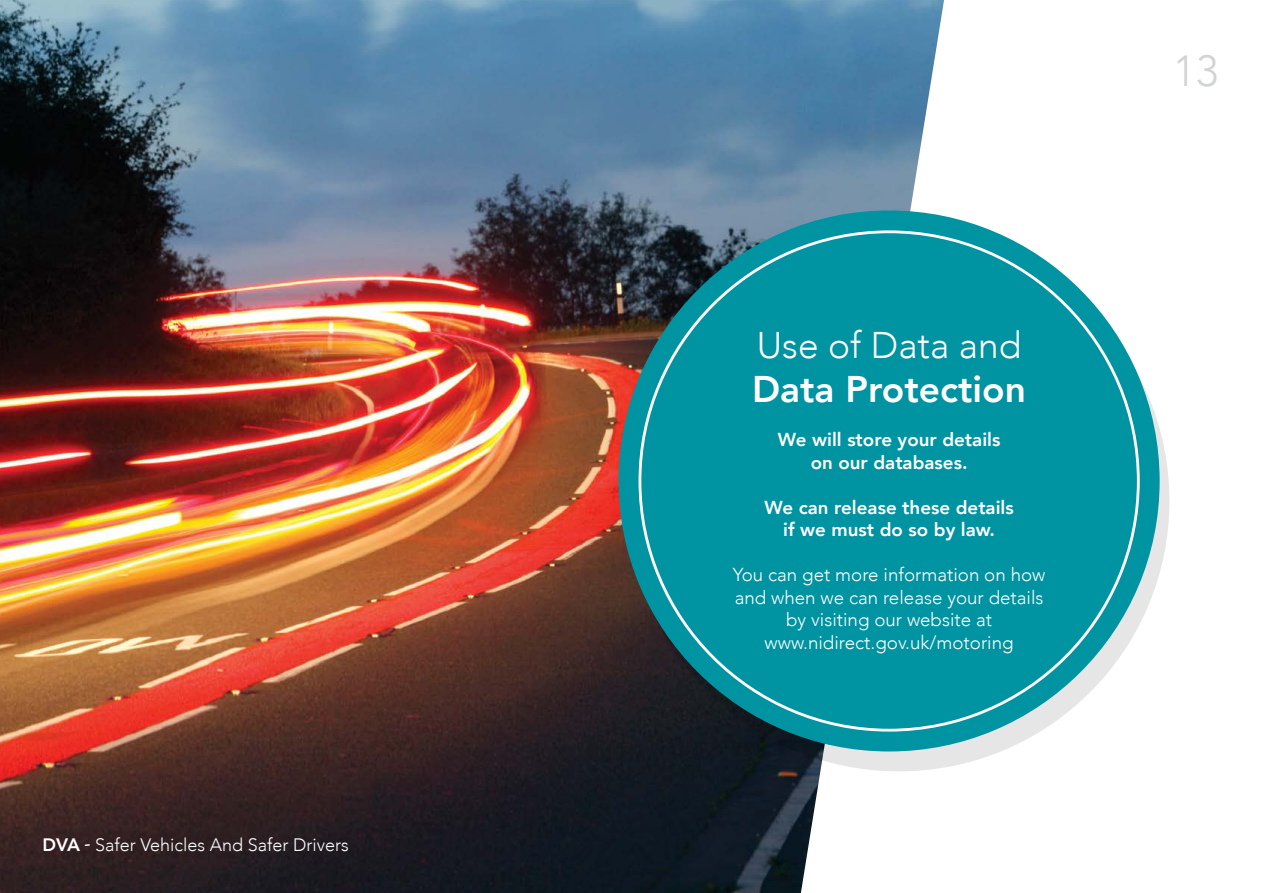
<style>
.page{position:relative;width:1263px;height:893px;background:#fff}
.page>*{position:absolute;margin:0;border:0;box-sizing:border-box;transform-origin:0 0}
.t1{font:300 43.5px "Avenir";color:#d1d3d4}
.t2{font:800 37.05px/44.5px "Avenir";color:#fff}
.t3{font:300 18.75px/22.5px "Avenir";color:#fff;text-align:center}
.t4{font:800 18.75px "Avenir";color:#fff}
.t5{font:300 18px "Avenir";color:#fff}
.s1{font-weight:800}
.s2{font-family:"Adobe Garamond Pro";font-weight:700}
.s3{font-weight:300}
</style>
<div class="page">
<img style="left:0;top:0;width:944px;height:893px">
<svg style="left:628px;top:230px;width:541px;height:541px;background:#b9c0c2"></svg>
<div style="left:619px;top:210px;width:540px;height:541px;background:#0093a2;border-radius:50%"></div>
<p class="t5" style="left:43px;top:834px;width:308px"><span class="s1">DVA</span> <span class="s2">-</span> Safer Vehicles And Safer Drivers</p>
<p class="t2" style="left:752px;top:323px;width:275px"><span class="s3">Use of Data and<br></span>Data Protection</p>
<p class="t4" style="left:778px;top:425px;width:224px">We will store your details</p>
<p class="t4" style="left:811px;top:448px;width:158px">on our databases.</p>
<p class="t4" style="left:764px;top:493px;width:251px">We can release these details</p>
<p class="t4" style="left:783px;top:515px;width:213px">if we must do so by law.</p>
<p class="t3" style="left:733px;top:564px;width:314px">You can get more information on how and when we can release your details by visiting our website at</p>
<p class="t3" style="left:765px;top:631px;width:250px">www.nidirect.gov.uk/motoring</p>
<p class="t1" style="left:1173px;top:45px;width:47px">13</p>
</div>
